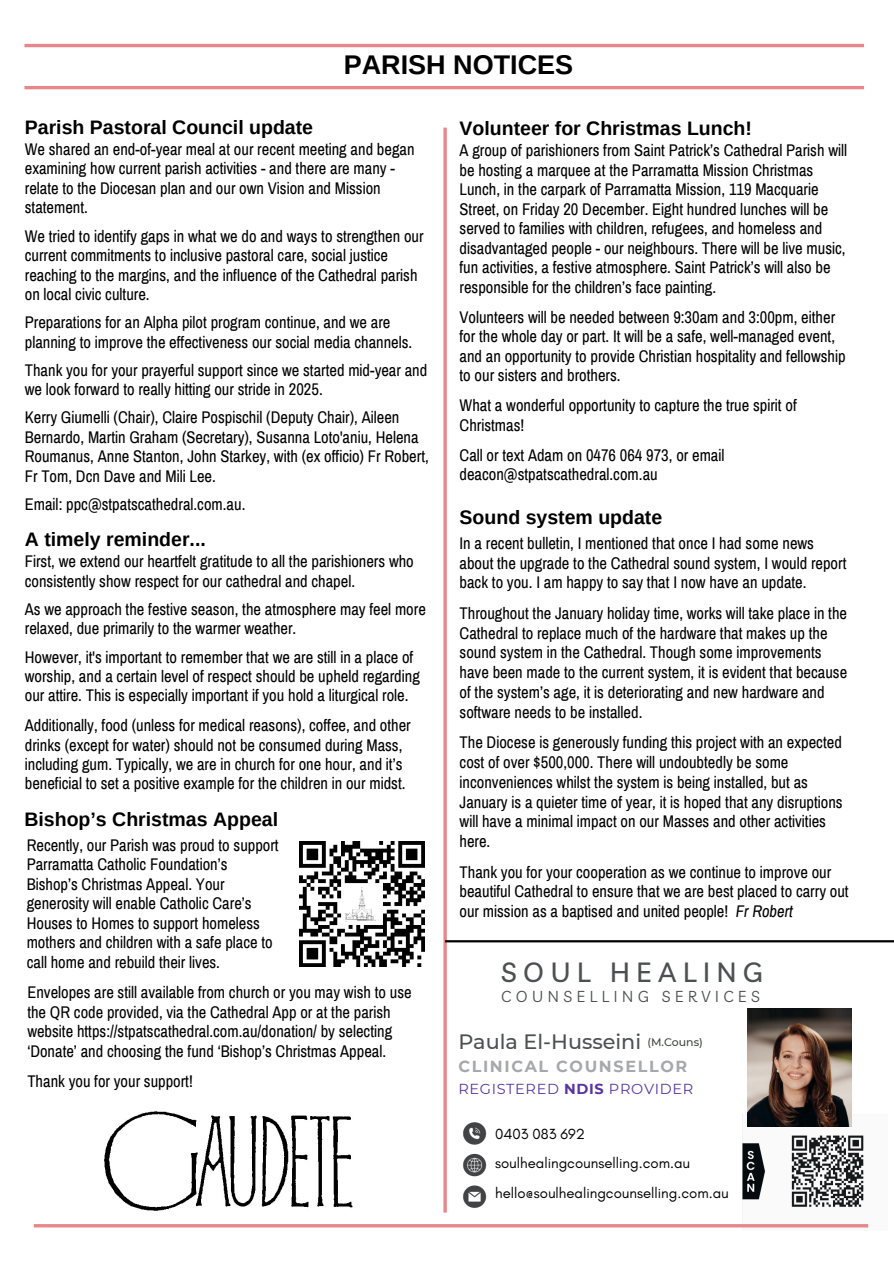
<style>
.page{position:relative;width:894px;height:1264px;background:#fff}
.page>*{position:absolute;margin:0;border:0;box-sizing:border-box;transform-origin:0 0}
.t1{font:500 27.15px "Livvic";letter-spacing:.24em;color:#4d5051}
.t2{font:700 27px "Arimo";color:#000}
.t3{font:500 20.7px "Montserrat";color:#4d5051}
.t4{font:700 19.5px "Arimo";color:#000}
.t5{font:16.5px/19.5px "Archivo Narrow";color:#000}
.t6{font:700 15.9px "Montserrat";letter-spacing:.105em;color:#a6a8ab}
.t7{font:15.45px "Livvic";letter-spacing:.295em;color:#4d5051}
.t8{font:14.85px/29.7px "Glacial Indifference";color:#000101}
.t9{font:14.4px "Montserrat";letter-spacing:.045em;color:#5934a2}
.t10{font:500 10.95px "Montserrat";color:#404740}
.s1{font-style:italic}
.s2{font-weight:700}
</style>
<div class="page">
<hr style="left:24px;top:44px;width:839px;height:3px;background:#e9868b">
<hr style="left:24px;top:86px;width:839px;height:3px;background:#e9868b">
<hr style="left:443px;top:128px;width:3px;height:1084px;background:#e9868b">
<img style="left:299px;top:841px;width:125px;height:125px">
<hr style="left:445px;top:940px;width:448px;height:2px;background:#000">
<img style="left:463px;top:1122px;width:24px;height:86px">
<img style="left:733px;top:1105px;width:136px;height:125px">
<svg style="left:34px;top:1223px;width:834px;height:4px;fill:#e98b8f"></svg>
<img style="left:747px;top:1008px;width:103px;height:118px">
<img style="left:104px;top:1111px;width:249px;height:100px">
<p class="t2" style="left:343px;top:50px;width:231px">PARISH NOTICES</p>
<h5 class="t4" style="left:25px;top:117px;width:290px">Parish Pastoral Council update</h5>
<h5 class="t5" style="left:25px;top:140px;width:391px">We shared an end-of-year meal at our recent meeting and began examining how current parish activities - and there are many - relate to the Diocesan plan and our own Vision and Mission statement.</h5>
<p class="t5" style="left:25px;top:227px;width:400px">We tried to identify gaps in what we do and ways to strengthen our current commitments to inclusive pastoral care, social justice reaching to the margins, and the influence of the Cathedral parish on local civic culture.</p>
<p class="t5" style="left:25px;top:313px;width:389px">Preparations for an Alpha pilot program continue, and we are planning to improve the effectiveness our social media channels.</p>
<h4 class="t5" style="left:25px;top:360px;width:404px">Thank you for your prayerful support since we started mid-year and we look forward to really hitting our stride in 2025.</h4>
<h5 class="t5" style="left:25px;top:408px;width:405px">Kerry Giumelli (Chair), Claire Pospischil (Deputy Chair), Aileen Bernardo, Martin Graham (Secretary), Susanna Loto'aniu, Helena Roumanus, Anne Stanton, John Starkey, with (ex officio) Fr Robert, Fr Tom, Dcn Dave and Mili Lee.</h5>
<h5 class="t5" style="left:25px;top:494px;width:222px">Email: ppc@stpatscathedral.com.au.</h5>
<h5 class="t4" style="left:25px;top:528px;width:182px">A timely reminder...</h5>
<h5 class="t5" style="left:25px;top:552px;width:390px">First, we extend our heartfelt gratitude to all the parishioners who consistently show respect for our cathedral and chapel.</h5>
<h5 class="t5" style="left:25px;top:600px;width:402px">As we approach the festive season, the atmosphere may feel more relaxed, due primarily to the warmer weather.</h5>
<h5 class="t5" style="left:25px;top:647px;width:396px">However, it's important to remember that we are still in a place of worship, and a certain level of respect should be upheld regarding our attire. This is especially important if you hold a liturgical role.</h5>
<h5 class="t5" style="left:25px;top:716px;width:387px">Additionally, food (unless for medical reasons), coffee, and other drinks (except for water) should not be consumed during Mass, including gum. Typically, we are in church for one hour, and it’s beneficial to set a positive example for the children in our midst.</h5>
<h2 class="t4" style="left:24px;top:808px;width:255px">Bishop’s Christmas Appeal</h2>
<h5 class="t5" style="left:27px;top:835px;width:253px">Recently, our Parish was proud to support Parramatta Catholic Foundation’s Bishop’s Christmas Appeal. Your generosity will enable Catholic Care’s Houses to Homes to support homeless mothers and children with a safe place to call home and rebuild their lives.</h5>
<h5 class="t5" style="left:27px;top:982px;width:385px">Envelopes are still available from church or you may wish to use the QR code provided, via the Cathedral App or at the parish website https://stpatscathedral.com.au/donation/ by selecting ‘Donate’ and choosing the fund ‘Bishop’s Christmas Appeal.</h5>
<h5 class="t5" style="left:27px;top:1071px;width:167px">Thank you for your support!</h5>
<h5 class="t4" style="left:459px;top:117px;width:294px">Volunteer for Christmas Lunch!</h5>
<h5 class="t5" style="left:459px;top:141px;width:389px">A group of parishioners from Saint Patrick’s Cathedral Parish will be hosting a marquee at the Parramatta Mission Christmas Lunch, in the carpark of Parramatta Mission, 119 Macquarie Street, on Friday 20 December. Eight hundred lunches will be served to families with children, refugees, and homeless and disadvantaged people - our neighbours. There will be live music, fun activities, a festive atmosphere. Saint Patrick’s will also be responsible for the children’s face painting.</h5>
<h5 class="t5" style="left:459px;top:307px;width:387px">Volunteers will be needed between 9:30am and 3:00pm, either for the whole day or part. It will be a safe, well-managed event, and an opportunity to provide Christian hospitality and fellowship to our sisters and brothers.</h5>
<h5 class="t5" style="left:459px;top:396px;width:338px">What a wonderful opportunity to capture the true spirit of<br>Christmas!</h5>
<p class="t5" style="left:459px;top:445px;width:266px">Call or text Adam on 0476 064 973, or email deacon@stpatscathedral.com.au</p>
<h5 class="t4" style="left:459px;top:507px;width:204px">Sound system update</h5>
<h5 class="t5" style="left:459px;top:533px;width:388px">In a recent bulletin, I mentioned that once I had some news about the upgrade to the Cathedral sound system, I would report back to you. I am happy to say that I now have an update.</h5>
<h5 class="t5" style="left:459px;top:603px;width:389px">Throughout the January holiday time, works will take place in the Cathedral to replace much of the hardware that makes up the sound system in the Cathedral. Though some improvements have been made to the current system, it is evident that because of the system’s age, it is deteriorating and new hardware and software needs to be installed.</h5>
<h5 class="t5" style="left:459px;top:732px;width:384px">The Diocese is generously funding this project with an expected cost of over $500,000. There will undoubtedly be some inconveniences whilst the system is being installed, but as January is a quieter time of year, it is hoped that any disruptions will have a minimal impact on our Masses and other activities here.</h5>
<h5 class="t5" style="left:459px;top:862px;width:390px">Thank you for your cooperation as we continue to improve our beautiful Cathedral to ensure that we are best placed to carry out our mission as a baptised and united people! <span class="s1">Fr Robert</span></h5>
<h1 class="t1" style="left:501px;top:954px;width:263px">SOUL HEALING</h1>
<h1 class="t7" style="left:501px;top:986px;width:260px">COUNSELLING SERVICES</h1>
<h5 class="t3" style="left:458px;top:1029px;width:184px">Paula El-Husseini</h5>
<h5 class="t6" style="left:458px;top:1056px;width:230px">CLINICAL COUNSELLOR</h5>
<h5 class="t10" style="left:647px;top:1035px;width:57px">(M.Couns)</h5>
<h2 class="t9" style="left:458px;top:1079px;width:236px">REGISTERED <span class="s2">NDIS</span> PROVIDER</h2>
<p class="t8" style="left:495px;top:1118px;width:235px">0403 083 692 soulhealingcounselling.com.au hello@soulhealingcounselling.com.au</p>
</div>
